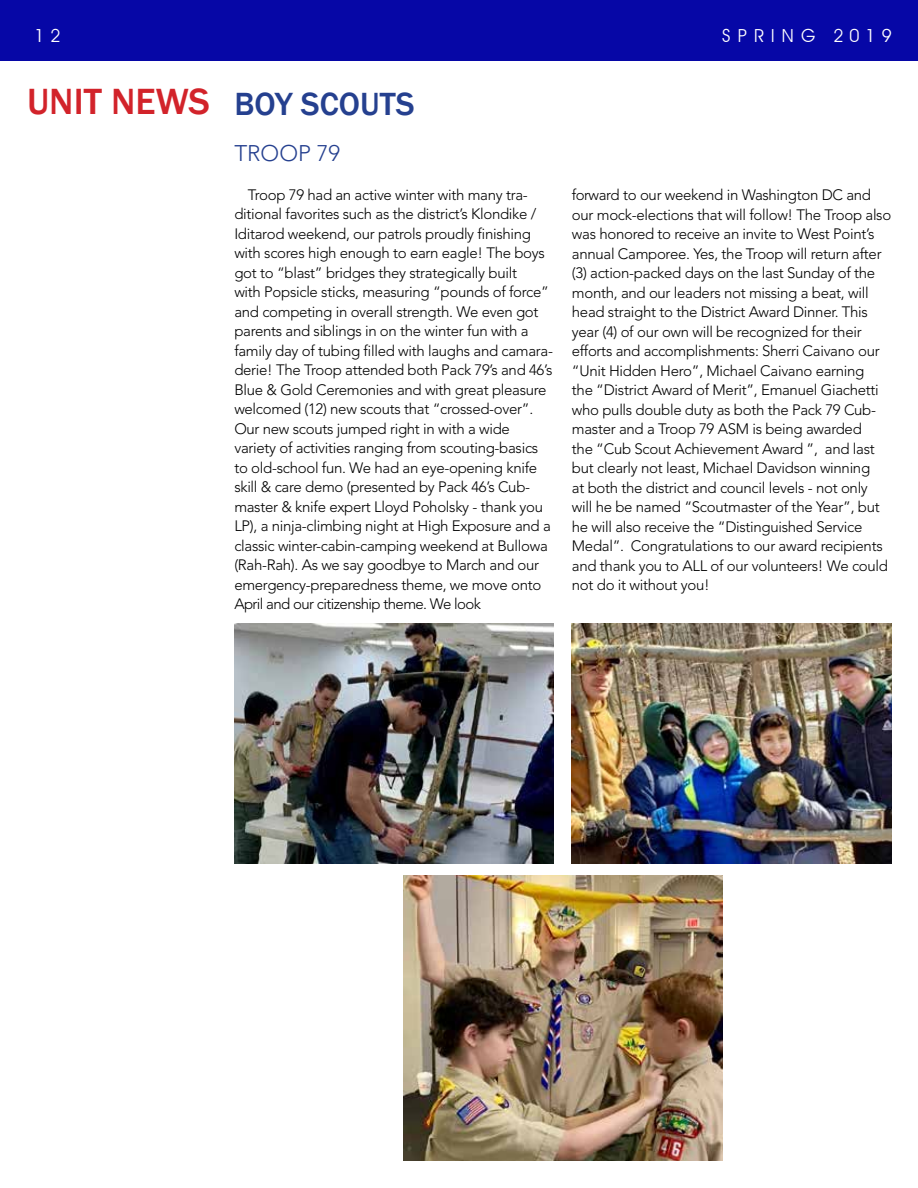
<style>
.page{position:relative;width:918px;height:1188px;background:#fff}
.page>*{position:absolute;margin:0;border:0;box-sizing:border-box;transform-origin:0 0}
.t1{font:500 37.5px "Franklin Gothic";color:#d2232a}
.t2{font:500 33px "Franklin Gothic";color:#25408f}
.t3{font:300 22.5px "Avenir";color:#25408f}
.t4{font:18px "Avant Garde";letter-spacing:.34em;color:#fff}
.t5{font:300 15px/19.5px "Avenir";letter-spacing:-.02em;color:#000}
</style>
<div class="page">
<div style="left:0;top:0;width:918px;height:60px;background:#0607a6"></div>
<img style="left:234px;top:624px;width:320px;height:240px">
<img style="left:572px;top:624px;width:320px;height:240px">
<img style="left:403px;top:876px;width:320px;height:285px">
<p class="t4" style="left:35px;top:25px;width:28px">1 2</p>
<p class="t4" style="left:722px;top:25px;width:171px">SPRING 2019</p>
<p class="t4" style="left:765px;top:25px;width:53px">July</p>
<p class="t4" style="left:882px;top:25px;width:11px">7</p>
<h1 class="t1" style="left:27px;top:78px;width:184px">UNIT NEWS</h1>
<h2 class="t2" style="left:234px;top:83px;width:182px">BOY SCOUTS</h2>
<h3 class="t3" style="left:234px;top:140px;width:107px">TROOP 79</h3>
<p class="t5" style="left:234px;top:185px;width:320px;text-indent:14px">Troop 79 had an active winter with many tra&shy;ditional favorites such as the district’s Klondike / Iditarod weekend, our patrols proudly finishing with scores high enough to earn eagle! The boys got to “blast” bridges they strategically built<br>with Popsicle sticks, measuring “pounds of force” and competing in overall strength. We even got parents and siblings in on the winter fun with a family day of tubing filled with laughs and camara&shy;derie! The Troop attended both Pack 79’s and 46’s Blue &amp; Gold Ceremonies and with great pleasure welcomed (12) new scouts that “crossed-over”.<br>Our new scouts jumped right in with a wide variety of activities ranging from scouting-basics to old-school fun. We had an eye-opening knife skill &amp; care demo (presented by Pack 46’s Cub&shy;master &amp; knife expert Lloyd Poholsky - thank you LP), a ninja-climbing night at High Exposure and a classic winter-cabin-camping weekend at Bullowa (Rah-Rah). As we say goodbye to March and our emergency-preparedness theme, we move onto April and our citizenship theme. We look</p>
<p class="t5" style="left:572px;top:185px;width:321px">forward to our weekend in Washington DC and our mock-elections that will follow! The Troop also was honored to receive an invite to West Point’s annual Camporee. Yes, the Troop will return after (3) action-packed days on the last Sunday of the month, and our leaders not missing a beat, will head straight to the District Award Dinner. This year (4) of our own will be recognized for their efforts and accomplishments: Sherri Caivano our “Unit Hidden Hero”, Michael Caivano earning<br>the “District Award of Merit”, Emanuel Giachetti who pulls double duty as both the Pack 79 Cub&shy;master and a Troop 79 ASM is being awarded<br>the “Cub Scout Achievement Award ”, and last but clearly not least, Michael Davidson winning<br>at both the district and council levels - not only will he be named “Scoutmaster of the Year”, but he will also receive the “Distinguished Service Medal”. Congratulations to our award recipients and thank you to ALL of our volunteers! We could not do it without you!</p>
</div>
